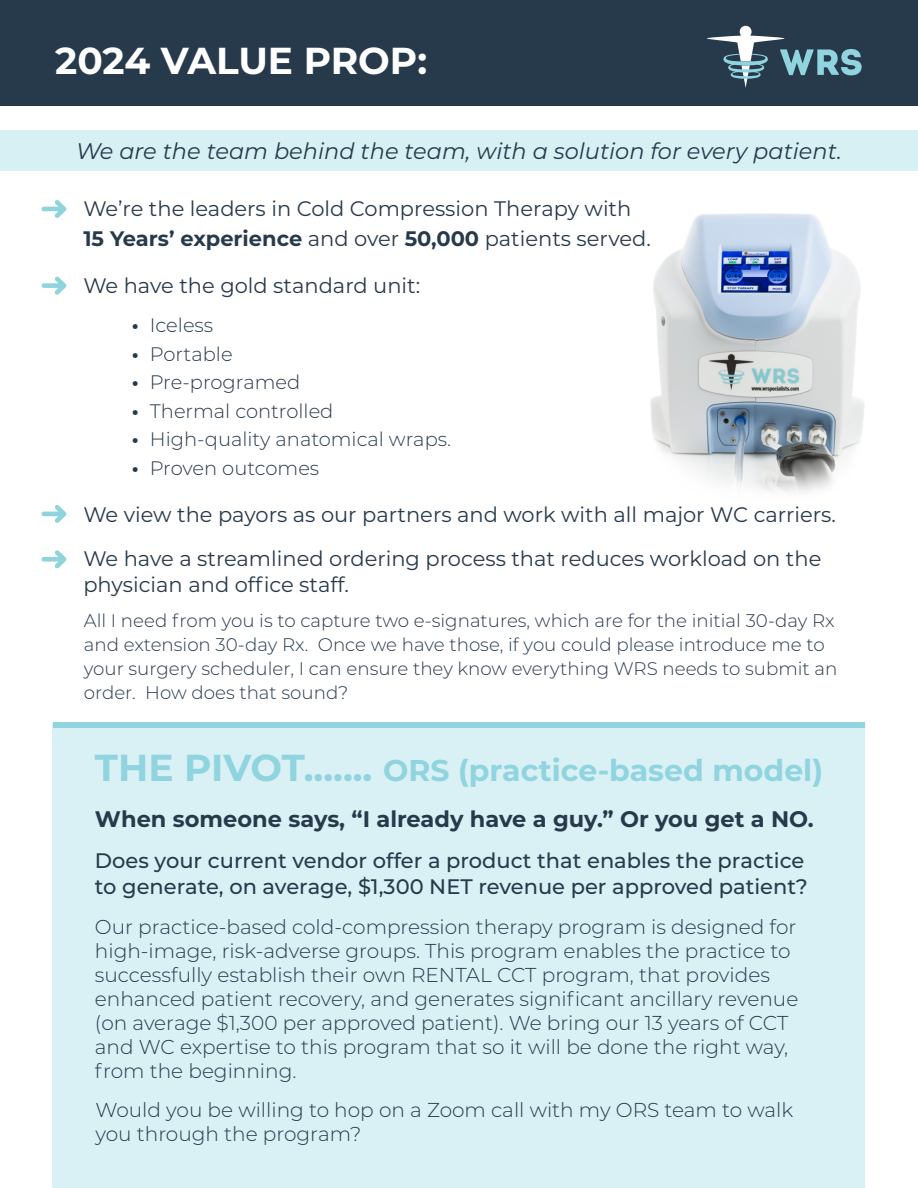
<style>
.page{position:relative;width:918px;height:1188px;background:#fff}
.page>*{position:absolute;margin:0;border:0;box-sizing:border-box;transform-origin:0 0}
.t1{font:700 37.5px "Montserrat";letter-spacing:-.005em;color:#fff}
.t2{font:700 30px "Montserrat";color:#90d4df}
.t3{font:italic 22.5px "Montserrat";color:#273a4c}
.t4{font:700 22.5px "Montserrat";color:#273a4c}
.t5{font:21px/29.5px "Montserrat";color:#273a4c}
.t6{font:500 21px/25.5px "Montserrat";color:#273a4c}
.t7{font:300 20.1px/24px "Montserrat";color:#273a4c}
.t8{font:300 19.5px "Montserrat";color:#273a4c}
.t9{font:300 18.3px/23.9px "Montserrat";color:#273a4c}
.s1{font-weight:700}
.s2{font-size:37.5px}
</style>
<div class="page">
<div style="left:53px;top:725px;width:812px;height:463px;background:#d7f0f4"></div>
<div style="left:0;top:0;width:918px;height:106px;background:#273a4c"></div>
<div style="left:0;top:130px;width:918px;height:41px;background:#d7f0f4"></div>
<svg style="left:706px;top:25px;width:156px;height:63px"></svg>
<svg style="left:42px;top:200px;width:24px;height:18px"></svg>
<div style="left:53px;top:722px;width:812px;height:6px;background:#90d4df"></div>
<svg style="left:42px;top:505px;width:24px;height:18px"></svg>
<svg style="left:42px;top:550px;width:24px;height:19px"></svg>
<svg style="left:42px;top:276px;width:24px;height:19px"></svg>
<img style="left:650px;top:213px;width:215px;height:279px">
<h1 class="t1" style="left:55px;top:34px;width:373px">2024 VALUE PROP:</h1>
<p class="t3" style="left:76px;top:135px;width:767px">We are the team behind the team, with a solution for every patient.</p>
<p class="t5" style="left:83px;top:194px;width:569px">We’re the leaders in Cold Compression Therapy with<br><span class="s1">15 Years’ experience</span> and over <span class="s1">50,000</span> patients served.</p>
<p class="t5" style="left:83px;top:270px;width:338px">We have the gold standard unit:</p>
<p class="t8" style="left:132px;top:312px;width:83px"><span class="s1">•</span> Iceless</p>
<p class="t8" style="left:132px;top:341px;width:102px"><span class="s1">•</span> Portable</p>
<p class="t8" style="left:132px;top:369px;width:170px"><span class="s1">•</span> Pre-programed</p>
<p class="t8" style="left:132px;top:398px;width:203px"><span class="s1">•</span> Thermal controlled</p>
<p class="t8" style="left:132px;top:426px;width:321px"><span class="s1">•</span> High-quality anatomical wraps.</p>
<p class="t8" style="left:132px;top:455px;width:189px"><span class="s1">•</span> Proven outcomes</p>
<p class="t5" style="left:83px;top:491px;width:754px;line-height:44.4px">We view the payors as our partners and work with all major WC carriers.<br>We have a streamlined ordering process that reduces workload on the</p>
<p class="t5" style="left:83px;top:569px;width:267px">physician and office staff.</p>
<p class="t9" style="left:84px;top:608px;width:755px">All I need from you is to capture two e-signatures, which are for the initial 30-day Rx and extension 30-day Rx. Once we have those, if you could please introduce me to your surgery scheduler, I can ensure they know everything WRS needs to submit an order. How does that sound?</p>
<h2 class="t2" style="left:95px;top:749px;width:730px"><span class="s2">THE PIVOT.......</span> ORS (practice-based model)</h2>
<p class="t4" style="left:95px;top:803px;width:720px">When someone says, “I already have a guy.” Or you get a NO.</p>
<p class="t6" style="left:95px;top:847px;width:714px">Does your current vendor offer a product that enables the practice to generate, on average, $1,300 NET revenue per approved patient?</p>
<p class="t7" style="left:95px;top:914px;width:705px">Our practice-based cold-compression therapy program is designed for high-image, risk-adverse groups. This program enables the practice to successfully establish their own RENTAL CCT program, that provides enhanced patient recovery, and generates significant ancillary revenue (on average $1,300 per approved patient). We bring our 13 years of CCT and WC expertise to this program that so it will be done the right way, from the beginning.</p>
<p class="t7" style="left:95px;top:1097px;width:699px">Would you be willing to hop on a Zoom call with my ORS team to walk you through the program?</p>
</div>
